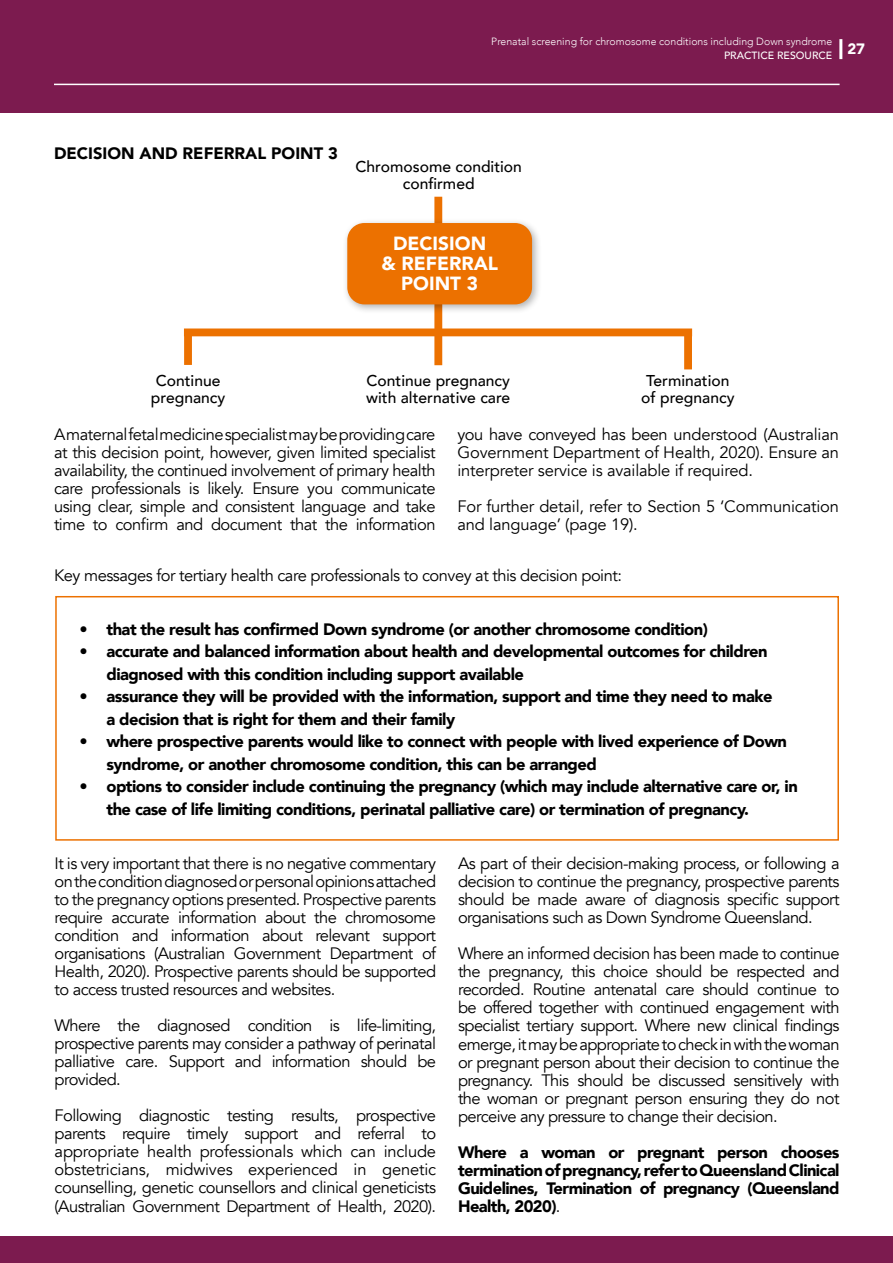
<style>
.page{position:relative;width:893px;height:1263px;background:#fff}
.page>*{position:absolute;margin:0;border:0;box-sizing:border-box;transform-origin:0 0}
.t1{font:900 19.05px/20.1px "Avenir";color:#fff;text-align:center}
.t2{font:16.5px/18px "Avenir";letter-spacing:-.035em;color:#000;text-align:justify}
.t3{font:900 16.5px/22.5px "Avenir";letter-spacing:-.03em;color:#000}
.t4{font:16.5px/18px "Avenir";letter-spacing:-.01em;color:#000}
.t5{font:900 16.5px "Avenir";color:#000}
.t6{font:500 15.6px/16.8px "Avenir";color:#000;text-align:center}
.t7{font:900 15px "Avenir";color:#fff}
.t8{font:300 10.5px "Avenir";color:#fff}
.t9{font:500 10.5px "Avenir";color:#fff}
.s1{font-weight:400}
</style>
<div class="page">
<div style="left:0;top:0;width:893px;height:113px;background:#7c1b4f"></div>
<hr style="left:54px;top:84px;width:786px;height:1px;background:#fff">
<div style="left:55px;top:596px;width:784px;height:245px;border:2px solid #ec7100"></div>
<div style="left:434px;top:197px;width:8px;height:168px;background:#ec7100"></div>
<div style="left:184px;top:328px;width:508px;height:8px;background:#ec7100"></div>
<div style="left:184px;top:330px;width:8px;height:35px;background:#ec7100"></div>
<div style="left:684px;top:332px;width:8px;height:37px;background:#ec7100"></div>
<div style="left:342px;top:218px;width:200px;height:96px;background:#000;opacity:.31"></div>
<div style="left:347px;top:223px;width:185px;height:81px;background:#ec7100;border-radius:17px"></div>
<div style="left:0;top:1236px;width:893px;height:27px;background:#7c1b4f"></div>
<hr style="left:839px;top:39px;width:3px;height:20px;background:#fff">
<p class="t8" style="left:491px;top:35px;width:342px">Prenatal screening for chromosome conditions including Down syndrome</p>
<p class="t9" style="left:724px;top:46px;width:110px">PRACTICE RESOURCE</p>
<p class="t7" style="left:847px;top:36px;width:19px">27</p>
<p class="t5" style="left:54px;top:139px;width:285px">DECISION AND REFERRAL POINT 3</p>
<p class="t6" style="left:356px;top:157px;width:168px">Chromosome condition confirmed</p>
<p class="t1" style="left:381px;top:232px;width:118px">DECISION<br>&amp; REFERRAL<br>POINT 3</p>
<p class="t6" style="left:151px;top:371px;width:76px">Continue pregnancy</p>
<p class="t6" style="left:366px;top:371px;width:145px;text-align:left">Continue pregnancy with alternative care</p>
<p class="t6" style="left:641px;top:371px;width:95px">Termination of pregnancy</p>
<p class="t2" style="left:54px;top:425px;width:383px">A maternal fetal medicine specialist may be providing care at this decision point, however, given limited specialist availability, the continued involvement of primary health care professionals is likely. Ensure you communicate using clear, simple and consistent language and take time to confirm and document that the information</p>
<p class="t2" style="left:457px;top:425px;width:383px">you have conveyed has been understood (Australian Government Department of Health, 2020). Ensure an interpreter service is available if required.</p>
<p class="t4" style="left:457px;top:497px;width:383px">For further detail, refer to Section 5 ‘Communication and language’ (page 19).</p>
<p class="t2" style="left:54px;top:567px;width:569px">Key messages for tertiary health care professionals to convey at this decision point:</p>
<p class="t3" style="left:79px;top:617px;width:630px">• that the result has confirmed Down syndrome (or another chromosome condition)</p>
<p class="t3" style="left:106px;top:640px;width:663px;text-indent:-27px">• accurate and balanced information about health and developmental outcomes for children diagnosed with this condition including support available</p>
<p class="t3" style="left:106px;top:685px;width:668px;text-indent:-27px">• assurance they will be provided with the information, support and time they need to make a decision that is right for them and their family</p>
<p class="t3" style="left:106px;top:730px;width:682px;text-indent:-27px">• where prospective parents would like to connect with people with lived experience of Down syndrome, or another chromosome condition, this can be arranged</p>
<p class="t3" style="left:106px;top:775px;width:693px;text-indent:-27px">• options to consider include continuing the pregnancy (which may include alternative care or, in the case of life limiting conditions, perinatal palliative care) or termination of pregnancy.</p>
<p class="t2" style="left:55px;top:855px;width:383px">It is very important that there is no negative commentary on the condition diagnosed or personal opinions attached to the pregnancy options presented. Prospective parents require accurate information about the chromosome condition and information about relevant support organisations (Australian Government Department of Health, 2020). Prospective parents should be supported to access trusted resources and websites.</p>
<p class="t2" style="left:55px;top:1017px;width:383px">Where the diagnosed condition is life-limiting, prospective parents may consider a pathway of perinatal palliative care. Support and information should be provided.</p>
<p class="t2" style="left:55px;top:1107px;width:383px">Following diagnostic testing results, prospective parents require timely support and referral to appropriate health professionals which can include obstetricians, midwives experienced in genetic counselling, genetic counsellors and clinical geneticists (Australian Government Department of Health, 2020).</p>
<p class="t2" style="left:458px;top:855px;width:383px">As part of their decision-making process, or following a decision to continue the pregnancy, prospective parents should be made aware of diagnosis specific support organisations such as Down Syndrome Queensland.</p>
<p class="t2" style="left:458px;top:945px;width:383px">Where an informed decision has been made to continue the pregnancy, this choice should be respected and recorded. Routine antenatal care should continue to be offered together with continued engagement with specialist tertiary support. Where new clinical findings emerge, it may be appropriate to check in with the woman or pregnant person about their decision to continue the pregnancy. This should be discussed sensitively with the woman or pregnant person ensuring they do not perceive any pressure to change their decision.</p>
<p class="t3" style="left:458px;top:1142px;width:383px;line-height:18px;text-align:justify">Where a woman or pregnant person chooses termination of pregnancy, refer to Queensland Clinical Guidelines, Termination of pregnancy (Queensland Health, 2020)<span class="s1">.</span></p>
</div>
